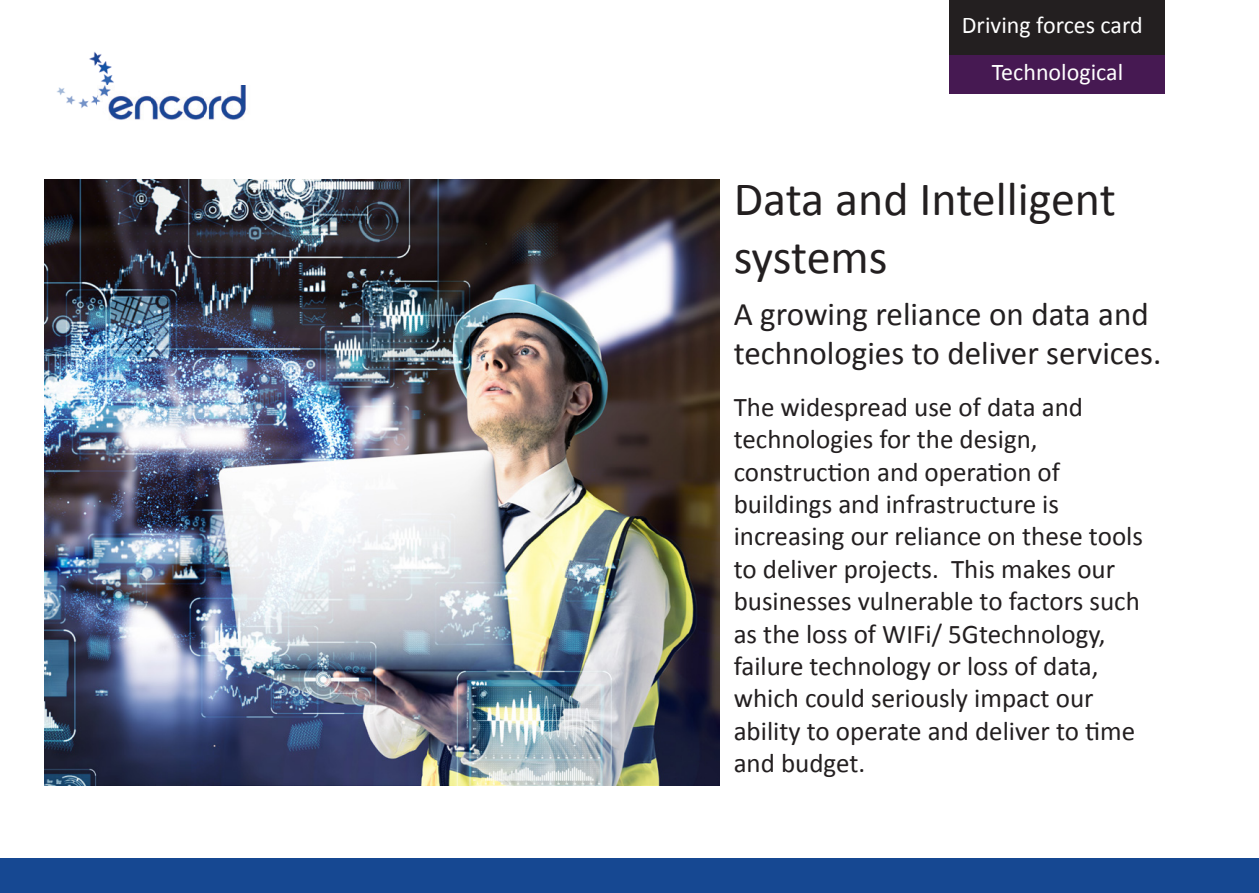
<style>
.page{position:relative;width:1259px;height:893px;background:#fff}
.page>*{position:absolute;margin:0;border:0;box-sizing:border-box;transform-origin:0 0}
.t1{font:48px/57.6px "Calibri";color:#231f20}
.t2{font:33px/39.6px "Calibri";color:#231f20}
.t3{font:27px/32.4px "Calibri";color:#231f20}
.t4{font:24px "Calibri";color:#fff}
</style>
<div class="page">
<div style="left:0;top:859px;width:1259px;height:34px;background:#164892"></div>
<img style="left:57px;top:51px;width:189px;height:69px">
<div style="left:949px;top:37px;width:216px;height:57px;background:#461952"></div>
<div style="left:949px;top:0;width:216px;height:54px;background:#231f20"></div>
<img style="left:45px;top:179px;width:674px;height:607px">
<p class="t4" style="left:962px;top:10px;width:182px">Driving forces card</p>
<p class="t4" style="left:991px;top:57px;width:133px">Technological</p>
<p class="t1" style="left:733px;top:170px;width:383px">Data and Intelligent systems</p>
<p class="t2" style="left:733px;top:294px;width:429px">A growing reliance on data and technologies to deliver services.</p>
<p class="t3" style="left:733px;top:391px;width:411px">The widespread use of data and technologies for the design, construction and operation of buildings and infrastructure is increasing our reliance on these tools to deliver projects. This makes our businesses vulnerable to factors such as the loss of WIFi/ 5Gtechnology, failure technology or loss of data, which could seriously impact our ability to operate and deliver to time and budget.</p>
</div>
